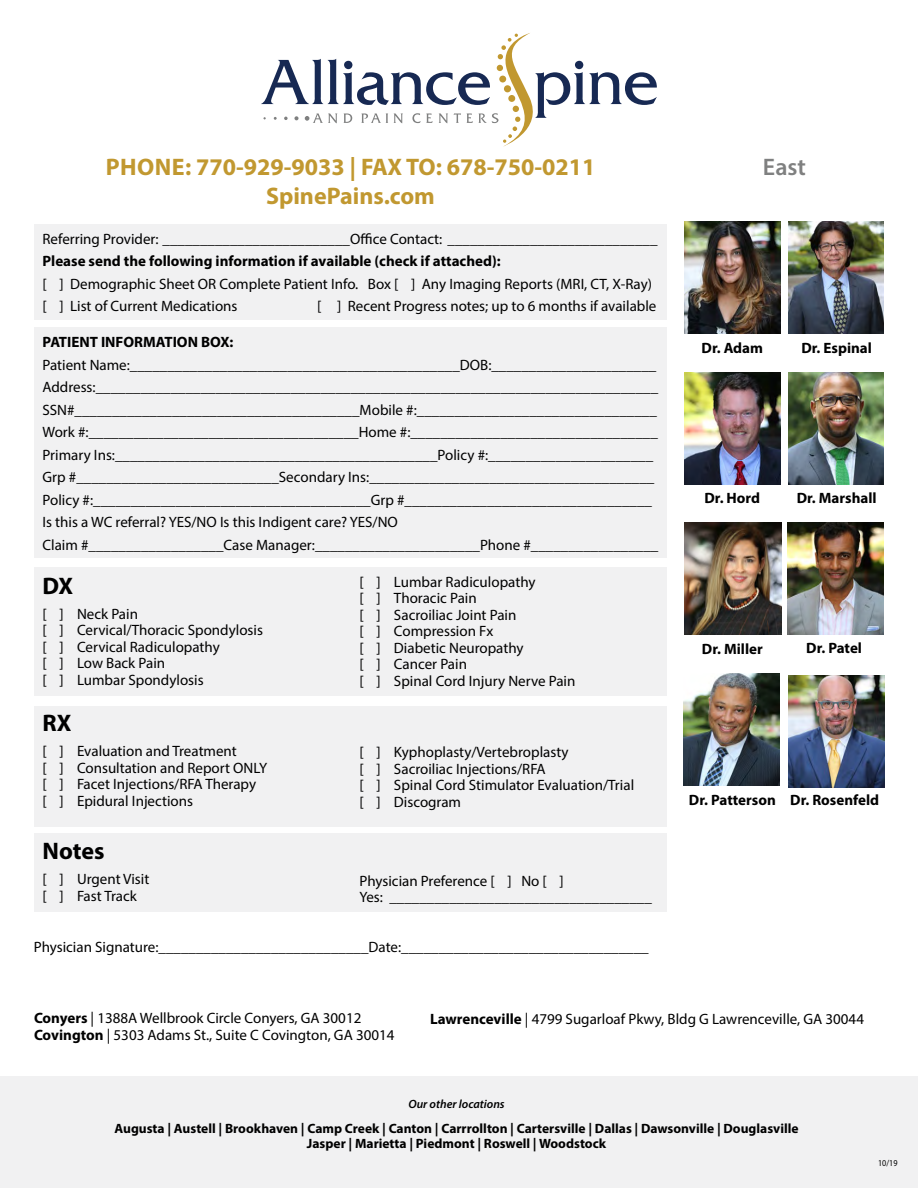
<style>
.page{position:relative;width:918px;height:1188px;background:#fff}
.page>*{position:absolute;margin:0;border:0;box-sizing:border-box;transform-origin:0 0}
.t1{font:700 24px/28.8px "Myriad Pro";color:#c19830;text-align:center}
.t2{font:700 24px "Myriad Pro";color:#000}
.t3{font:600 24px "Myriad Pro";color:#7f8080}
.body{font:15px/16.5px "Myriad Pro";color:#000}
.t4{font:700 15px "Myriad Pro";color:#000}
.body-2{font:700 13.5px/15px "Myriad Pro";color:#000;text-align:center}
.body-3{font:italic 600 12px "Myriad Pro";color:#000}
.t5{font:9px "Myriad Pro";color:#000;scale:.9 1}
.t6{font:9px "Myriad Pro";color:#000;scale:.89 1}
.s1{font-weight:700}
.s2{font-weight:400}
</style>
<div class="page">
<div style="left:34px;top:224px;width:633px;height:96px;background:#f1f1f2"></div>
<div style="left:34px;top:328px;width:633px;height:230px;background:#f1f1f2"></div>
<img style="left:685px;top:221px;width:96px;height:112px">
<img style="left:685px;top:372px;width:96px;height:112px">
<img style="left:788px;top:221px;width:96px;height:112px">
<img style="left:788px;top:372px;width:96px;height:112px">
<img style="left:789px;top:675px;width:95px;height:112px">
<div style="left:34px;top:567px;width:633px;height:128px;background:#f1f1f2"></div>
<div style="left:34px;top:706px;width:633px;height:120px;background:#f1f1f2"></div>
<div style="left:34px;top:833px;width:633px;height:79px;background:#f1f1f2"></div>
<svg style="left:261px;top:33px;width:396px;height:114px"></svg>
<img style="left:684px;top:522px;width:97px;height:112px">
<img style="left:684px;top:674px;width:96px;height:112px">
<img style="left:787px;top:522px;width:96px;height:112px">
<div style="left:0;top:1076px;width:918px;height:112px;background:#f1f1f2"></div>
<p class="t1" style="left:106px;top:152px;width:491px">PHONE: 770-929-9033 | FAX TO: 678-750-0211<br>SpinePains.com</p>
<p class="body" style="left:43px;top:227px;width:616px;line-height:22.5px">Referring Provider: _________________________Office Contact: ____________________________ <span class="s1">Please send the following information if available (check if attached):<br></span>[ ] Demographic Sheet OR Complete Patient Info. Box [ ] Any Imaging Reports (MRI, CT, X-Ray) [ ] List of Current Medications</p>
<p class="body" style="left:317px;top:298px;width:341px">[ ] Recent Progress notes; up to 6 months if available</p>
<p class="body" style="left:43px;top:331px;width:617px;line-height:22.5px"><span class="s1">PATIENT INFORMATION BOX:<br></span>Patient Name:____________________________________________DOB:______________________ Address:___________________________________________________________________________ SSN#______________________________________Mobile #:________________________________ Work #:____________________________________Home #:_________________________________ Primary Ins:___________________________________________Policy #:______________________ Grp #___________________________Secondary Ins:______________________________________ Policy #:_____________________________________Grp #_________________________________ Is this a WC referral? YES/NO Is this Indigent care? YES/NO<br>Claim #__________________Case Manager:______________________Phone #_________________</p>
<p class="t2" style="left:43px;top:570px;width:32px">DX</p>
<p class="body" style="left:43px;top:605px;width:222px">[ ] Neck Pain<br>[ ] Cervical/Thoracic Spondylosis [ ] Cervical Radiculopathy<br>[ ] Low Back Pain<br>[ ] Lumbar Spondylosis</p>
<p class="body" style="left:359px;top:573px;width:217px">[ ] Lumbar Radiculopathy<br>[ ] Thoracic Pain<br>[ ] Sacroiliac Joint Pain<br>[ ] Compression Fx<br>[ ] Diabetic Neuropathy<br>[ ] Cancer Pain<br>[ ] Spinal Cord Injury Nerve Pain</p>
<p class="t2" style="left:43px;top:707px;width:31px">RX</p>
<p class="body" style="left:43px;top:743px;width:226px">[ ] Evaluation and Treatment<br>[ ] Consultation and Report ONLY [ ] Facet Injections/RFA Therapy<br>[ ] Epidural Injections</p>
<p class="body" style="left:359px;top:744px;width:276px">[ ] Kyphoplasty/Vertebroplasty<br>[ ] Sacroiliac Injections/RFA<br>[ ] Spinal Cord Stimulator Evaluation/Trial [ ] Discogram</p>
<p class="t2" style="left:43px;top:836px;width:64px">Notes</p>
<p class="body" style="left:43px;top:871px;width:108px">[ ] Urgent Visit [ ] Fast Track</p>
<p class="body" style="left:359px;top:872px;width:294px">Physician Preference [ ] No [ ]<br>Yes: ___________________________________</p>
<p class="body" style="left:34px;top:939px;width:616px">Physician Signature:____________________________Date:_________________________________</p>
<p class="t3" style="left:763px;top:152px;width:44px">East</p>
<p class="t4" style="left:702px;top:338px;width:63px">Dr. Adam</p>
<p class="t4" style="left:801px;top:338px;width:72px">Dr. Espinal</p>
<p class="t4" style="left:704px;top:488px;width:57px">Dr. Hord</p>
<p class="t4" style="left:797px;top:488px;width:81px">Dr. Marshall</p>
<p class="t4" style="left:702px;top:640px;width:62px">Dr. Miller</p>
<p class="t4" style="left:806px;top:638px;width:57px">Dr. Patel</p>
<p class="t4" style="left:689px;top:790px;width:88px">Dr. Patterson</p>
<p class="t4" style="left:790px;top:790px;width:90px">Dr. Rosenfeld</p>
<p class="body" style="left:34px;top:1010px;width:329px"><span class="s1">Conyers</span> | 1388A Wellbrook Circle Conyers, GA 30012</p>
<p class="body" style="left:34px;top:1026px;width:362px"><span class="s1">Covington</span> | 5303 Adams St., Suite C Covington, GA 30014</p>
<p class="body" style="left:182px;top:1010px;width:184px">ook Circle Conyers, GA 30012</p>
<p class="body" style="left:430px;top:1010px;width:435px"><span class="s1">Lawrenceville</span> | 4799 Sugarloaf Pkwy, Bldg G Lawrenceville, GA 30044</p>
<p class="body-3" style="left:408px;top:1096px;width:98px">Our other locations</p>
<p class="body-3" style="left:412px;top:1096px;width:98px">Our other locations</p>
<p class="body-2" style="left:160px;top:1118px;width:602px">Augusta <span class="s2">|</span> Austell <span class="s2">|</span> Camp Creek <span class="s2">|</span> Canton <span class="s2">|</span> Carrrollton <span class="s2">|</span> Cartersville <span class="s2">|</span> Dallas <span class="s2">|</span> Dawsonville <span class="s2">|</span> Douglasville<br>Jasper <span class="s2">|</span> Marietta <span class="s2">|</span> Piedmont <span class="s2">|</span> Roswell <span class="s2">|</span> Woodstock</p>
<p class="body-2" style="left:114px;top:1121px;width:686px">Augusta | Austell | Brookhaven | Camp Creek | Canton | Carrrollton | Cartersville | Dallas | Dawsonville | Douglasville</p>
<p class="body-2" style="left:307px;top:1136px;width:301px">Jasper | Marietta | Piedmont | Roswell | Woodstock</p>
<p class="t6" style="left:878px;top:1151px;width:14px">8/9</p>
<p class="t5" style="left:878px;top:1157px;width:23px">10/19</p>
</div>
